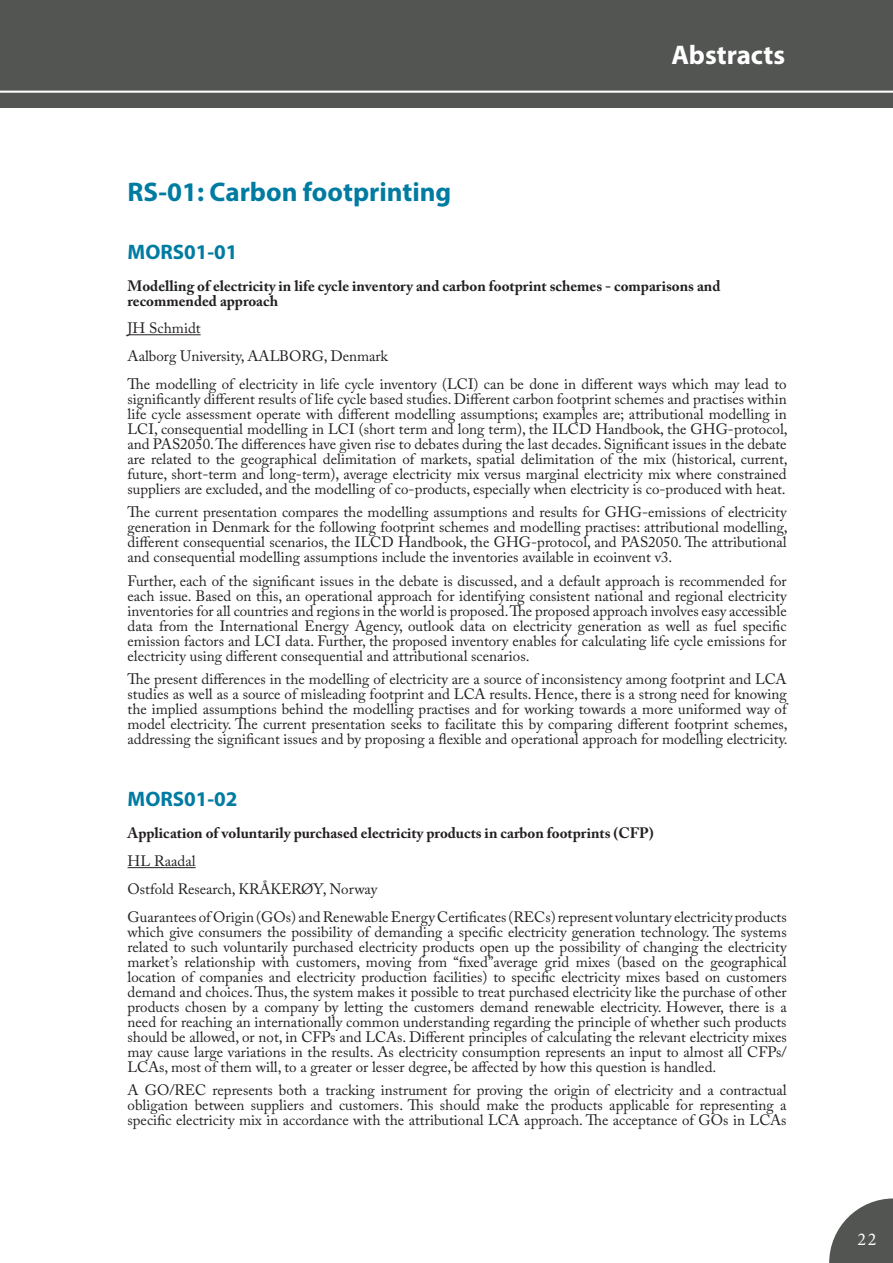
<style>
.page{position:relative;width:893px;height:1263px;background:#fff}
.page>*{position:absolute;margin:0;border:0;box-sizing:border-box;transform-origin:0 0}
.t1{font:700 27px "Myriad Pro";color:#007ba1}
.t2{font:700 27px "Myriad Pro";color:#fff}
.t3{font:700 21px "Myriad Pro";color:#007ba1}
.t4{font:18px "Minion Pro";color:#fff}
.t5{font:15px/15px "Adobe Caslon Pro";color:#231f20;text-align:justify}
.t6{font:700 15px/15px "Adobe Caslon Pro";color:#231f20}
</style>
<div class="page">
<svg style="left:829px;top:1198px;width:64px;height:65px"></svg>
<div style="left:0;top:0;width:893px;height:107px;background:#525552"></div>
<hr style="left:0;top:91px;width:893px;height:2px;background:#fff">
<hr style="left:128px;top:334px;width:73px;height:1px;background:#231f20">
<hr style="left:128px;top:867px;width:68px;height:1px;background:#231f20">
<h1 class="t2" style="left:671px;top:38px;width:115px">Abstracts</h1>
<h1 class="t1" style="left:128px;top:174px;width:325px">RS-01: Carbon footprinting</h1>
<h2 class="t3" style="left:128px;top:238px;width:111px">MORS01-01</h2>
<p class="t6" style="left:128px;top:278px;width:594px">Modelling of electricity in life cycle inventory and carbon footprint schemes - comparisons and recommended approach</p>
<p class="t5" style="left:128px;top:314px;width:661px;line-height:27.8px;text-align:left">JH Schmidt<br>Aalborg University, AALBORG, Denmark<br>The modelling of electricity in life cycle inventory (LCI) can be done in different ways which may lead to</p>
<p class="t5" style="left:128px;top:391px;width:662px">significantly different results of life cycle based studies. Different carbon footprint schemes and practises within life cycle assessment operate with different modelling assumptions; examples are; attributional modelling in LCI, consequential modelling in LCI (short term and long term), the ILCD Handbook, the GHG-protocol, and PAS2050. The differences have given rise to debates during the last decades. Significant issues in the debate are related to the geographical delimitation of markets, spatial delimitation of the mix (historical, current, future, short-term and long-term), average electricity mix versus marginal electricity mix where constrained suppliers are excluded, and the modelling of co-products, especially when electricity is co-produced with heat.</p>
<p class="t5" style="left:128px;top:505px;width:662px">The current presentation compares the modelling assumptions and results for GHG-emissions of electricity generation in Denmark for the following footprint schemes and modelling practises: attributional modelling, different consequential scenarios, the ILCD Handbook, the GHG-protocol, and PAS2050. The attributional and consequential modelling assumptions include the inventories available in ecoinvent v3.</p>
<p class="t5" style="left:128px;top:573px;width:661px">Further, each of the significant issues in the debate is discussed, and a default approach is recommended for each issue. Based on this, an operational approach for identifying consistent national and regional electricity inventories for all countries and regions in the world is proposed. The proposed approach involves easy accessible data from the International Energy Agency, outlook data on electricity generation as well as fuel specific emission factors and LCI data. Further, the proposed inventory enables for calculating life cycle emissions for electricity using different consequential and attributional scenarios.</p>
<p class="t5" style="left:128px;top:672px;width:662px">The present differences in the modelling of electricity are a source of inconsistency among footprint and LCA studies as well as a source of misleading footprint and LCA results. Hence, there is a strong need for knowing the implied assumptions behind the modelling practises and for working towards a more uniformed way of model electricity. The current presentation seeks to facilitate this by comparing different footprint schemes, addressing the significant issues and by proposing a flexible and operational approach for modelling electricity.</p>
<h2 class="t3" style="left:128px;top:786px;width:111px">MORS01-02</h2>
<p class="t6" style="left:128px;top:826px;width:528px">Application of voluntarily purchased electricity products in carbon footprints (CFP)</p>
<p class="t5" style="left:128px;top:847px;width:661px;line-height:27.8px;text-align:left">HL Raadal<br>Ostfold Research, KRÅKERØY, Norway<br>Guarantees of Origin (GOs) and Renewable Energy Certificates (RECs) represent voluntary electricity products</p>
<p class="t5" style="left:128px;top:924px;width:661px">which give consumers the possibility of demanding a specific electricity generation technology. The systems related to such voluntarily purchased electricity products open up the possibility of changing the electricity market’s relationship with customers, moving from “fixed”average grid mixes (based on the geographical location of companies and electricity production facilities) to specific electricity mixes based on customers demand and choices. Thus, the system makes it possible to treat purchased electricity like the purchase of other products chosen by a company by letting the customers demand renewable electricity. However, there is a need for reaching an internationally common understanding regarding the principle of whether such products should be allowed, or not, in CFPs and LCAs. Different principles of calculating the relevant electricity mixes may cause large variations in the results. As electricity consumption represents an input to almost all CFPs/ LCAs, most of them will, to a greater or lesser degree, be affected by how this question is handled.</p>
<p class="t5" style="left:128px;top:1082px;width:661px">A GO/REC represents both a tracking instrument for proving the origin of electricity and a contractual obligation between suppliers and customers. This should make the products applicable for representing a specific electricity mix in accordance with the attributional LCA approach. The acceptance of GOs in LCAs</p>
<p class="t4" style="left:857px;top:1228px;width:21px">22</p>
</div>
